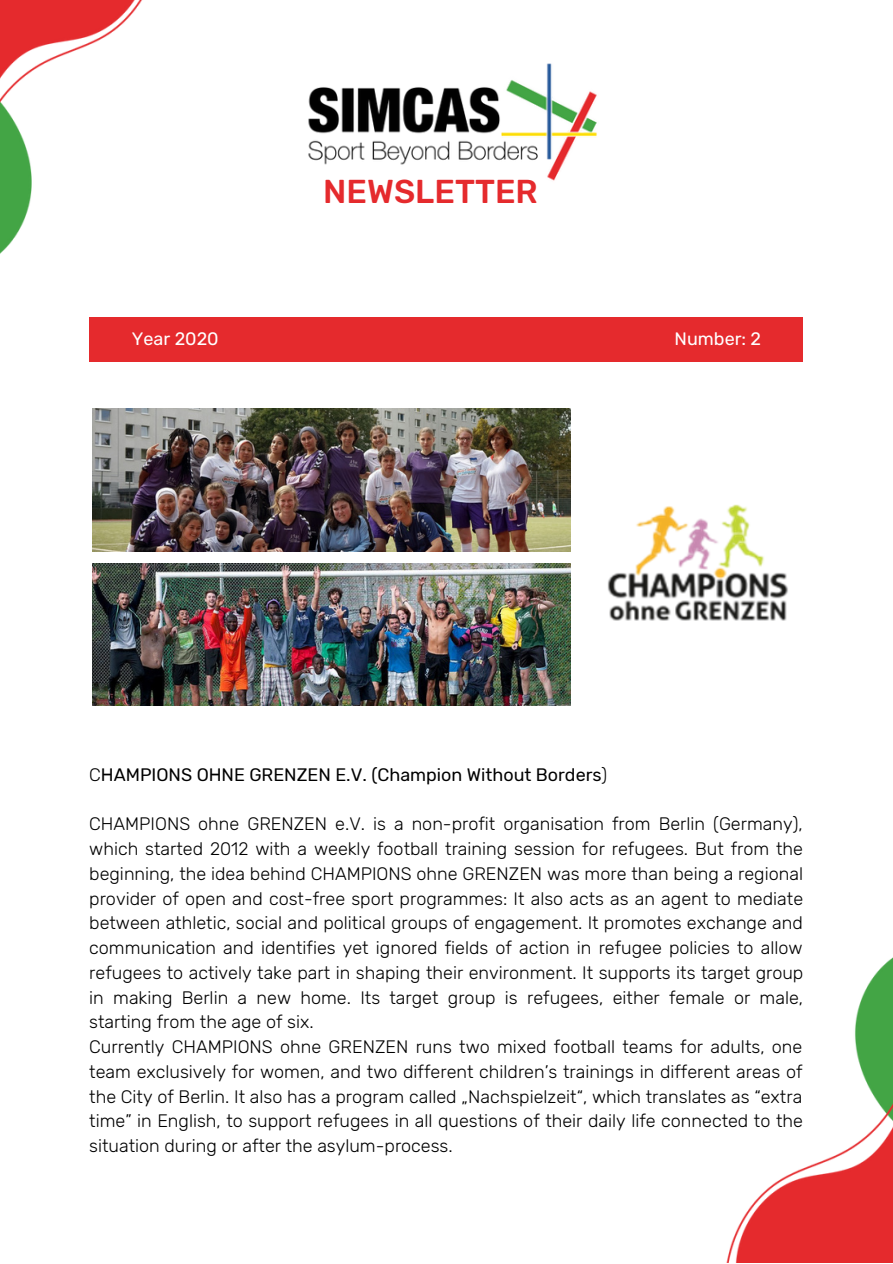
<style>
.page{position:relative;width:893px;height:1264px;background:#fff}
.page>*{position:absolute;margin:0;border:0;box-sizing:border-box;transform-origin:0 0}
.t1{font:500 33px "Rubik";color:#e52a2d}
.t2{font:300 18px/24.8px "Rubik";color:#000}
.t3{font:18px "Rubik";color:#000}
.t4{font:18px "Rubik";color:#fff}
.s1{font-weight:300}
</style>
<div class="page">
<img style="left:726px;top:958px;width:166px;height:304px">
<img style="left:0;top:0;width:142px;height:254px">
<img style="left:308px;top:63px;width:289px;height:118px">
<div style="left:89px;top:317px;width:714px;height:45px;background:#e52a2d"></div>
<img style="left:607px;top:504px;width:181px;height:117px">
<img style="left:93px;top:409px;width:477px;height:143px">
<img style="left:93px;top:563px;width:477px;height:143px">
<h1 class="t1" style="left:323px;top:172px;width:216px">NEWSLETTER</h1>
<p class="t4" style="left:132px;top:328px;width:88px">Year 2020</p>
<p class="t4" style="left:674px;top:328px;width:88px">Number: 2</p>
<p class="t3" style="left:89px;top:764px;width:519px"><span class="s1">C</span>HAMPIONS OHNE GRENZEN E.V. (Champion Without Borders<span class="s1">)</span></p>
<p class="t2" style="left:89px;top:811px;width:715px">CHAMPIONS ohne GRENZEN e.V. is a non-profit organisation from Berlin (Germany), which started 2012 with a weekly football training session for refugees. But from the beginning, the idea behind CHAMPIONS ohne GRENZEN was more than being a regional provider of open and cost-free sport programmes: It also acts as an agent to mediate between athletic, social and political groups of engagement. It promotes exchange and communication and identifies yet ignored fields of action in refugee policies to allow refugees to actively take part in shaping their environment. It supports its target group in making Berlin a new home. Its target group is refugees, either female or male, starting from the age of six.<br>Currently CHAMPIONS ohne GRENZEN runs two mixed football teams for adults, one team exclusively for women, and two different children’s trainings in different areas of the City of Berlin. It also has a program called „Nachspielzeit“, which translates as “extra time” in English, to support refugees in all questions of their daily life connected to the situation during or after the asylum-process.</p>
</div>
